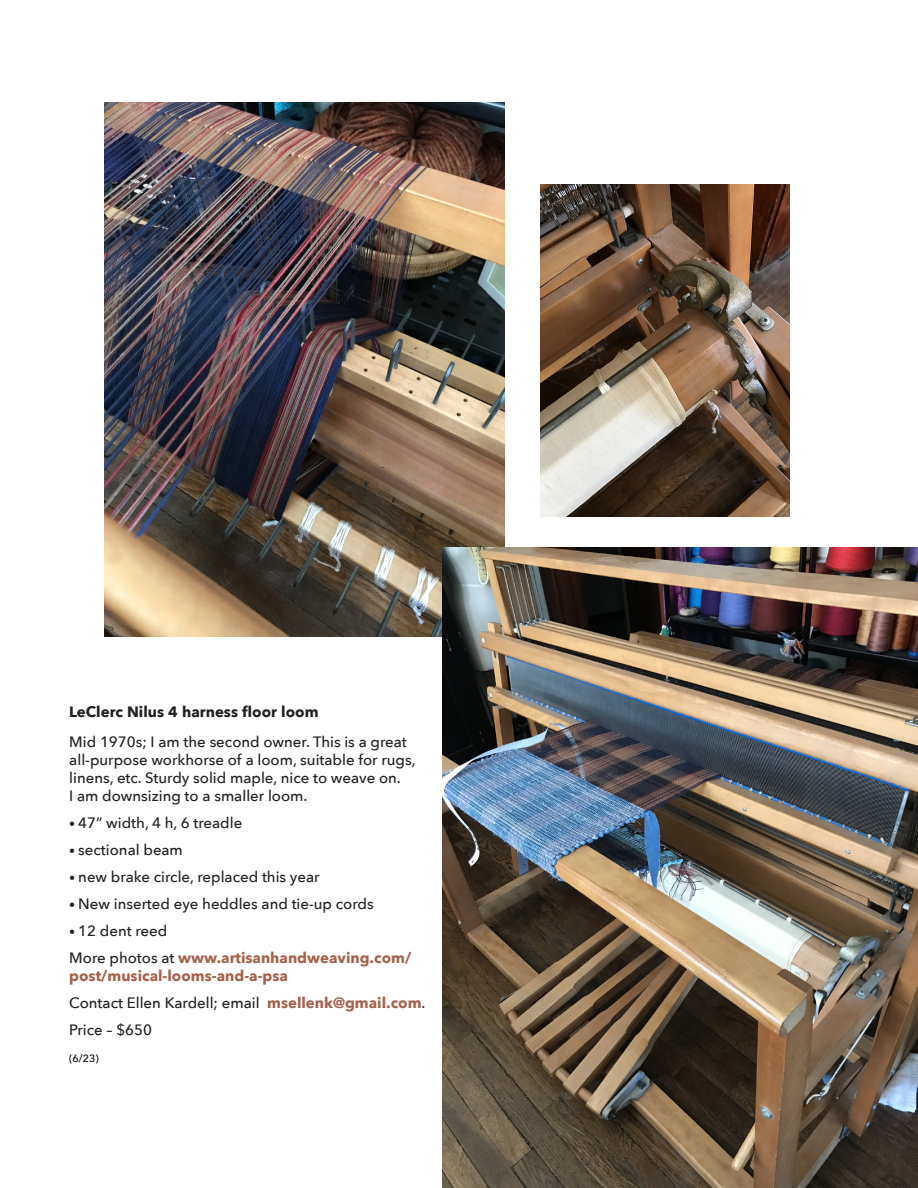
<style>
.page{position:relative;width:918px;height:1188px;background:#fff}
.page>*{position:absolute;margin:0;border:0;box-sizing:border-box;transform-origin:0 0}
.t1{font:500 15px/18px "Avenir Next";color:#231f20}
.t2{font:700 15px/27px "Avenir Next";color:rgb(147 67 41/.84)}
.t3{font:700 15px "Avenir Next";color:#231f20}
.t4{font:500 10.5px "Avenir Next";color:#000}
.s1{font-size:12px}
.s2{font-weight:500;font-size:12px;color:#231f20}
.s3{font-weight:500;color:#231f20}
</style>
<div class="page">
<img style="left:105px;top:103px;width:400px;height:533px">
<img style="left:442px;top:547px;width:476px;height:641px">
<img style="left:540px;top:185px;width:249px;height:332px">
<p class="t3" style="left:69px;top:702px;width:251px">LeClerc Nilus 4 harness floor loom</p>
<p class="t1" style="left:69px;top:733px;width:348px">Mid 1970s; I am the second owner. This is a great all-purpose workhorse of a loom, suitable for rugs, linens, etc. Sturdy solid maple, nice to weave on.<br>I am downsizing to a smaller loom.</p>
<p class="t1" style="left:69px;top:814px;width:174px"><span class="s1">•</span> 47” width, 4 h, 6 treadle</p>
<p class="t1" style="left:69px;top:841px;width:115px"><span class="s1">•</span> sectional beam</p>
<p class="t1" style="left:69px;top:868px;width:252px"><span class="s1">•</span> new brake circle, replaced this year</p>
<p class="t1" style="left:69px;top:895px;width:306px"><span class="s1">•</span> New inserted eye heddles and tie-up cords</p>
<p class="t2" style="left:69px;top:917px;width:343px"><span class="s2">•</span> <span class="s3">12 dent reed<br>More photos at</span> www.artisanhandweaving.com/</p>
<p class="t2" style="left:69px;top:962px;width:358px">post/musical-looms-and-a-psa<br><span class="s3">Contact Ellen Kardell; email</span> msellenk@gmail.com<span class="s3">.<br>Price – $650</span></p>
<p class="t4" style="left:69px;top:1051px;width:31px">(6/23)</p>
</div>
